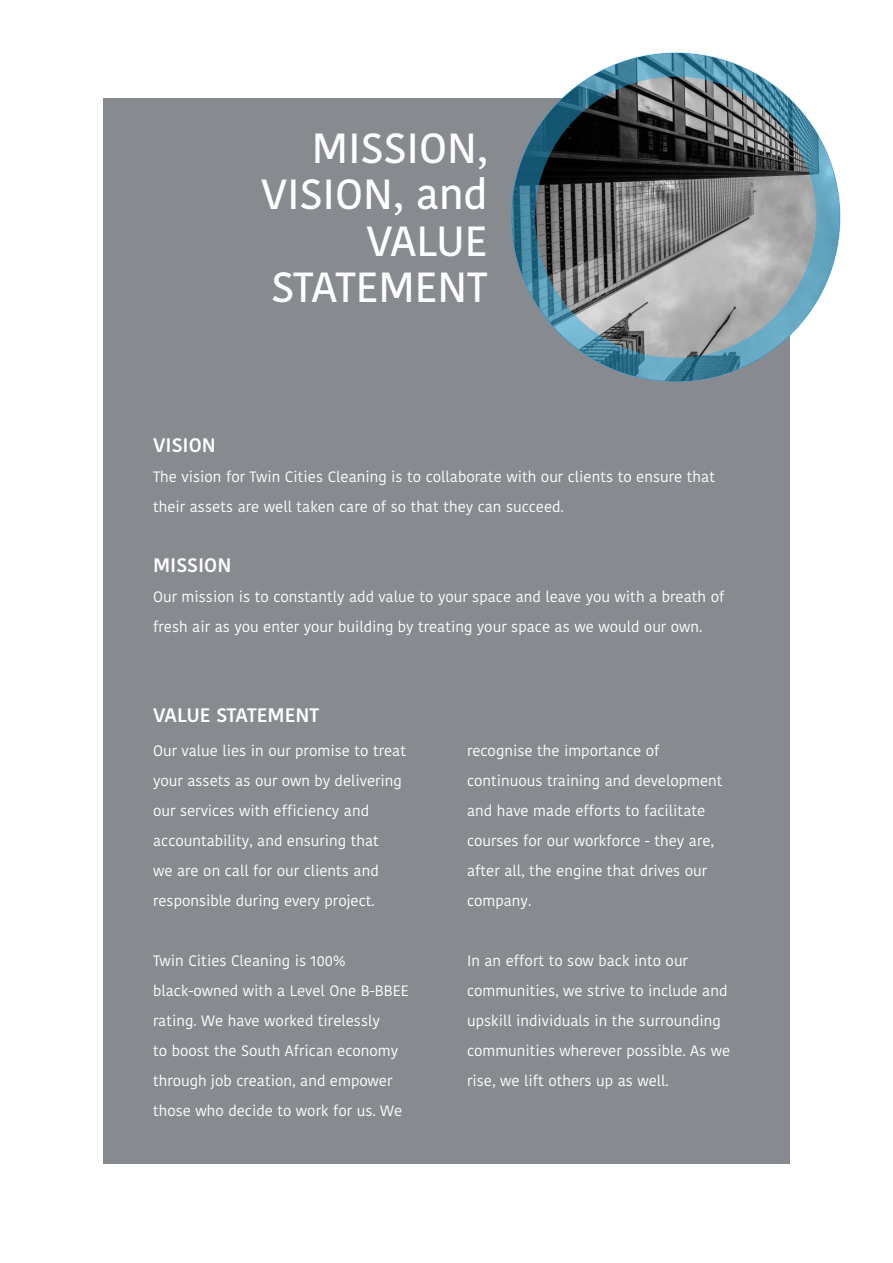
<style>
.page{position:relative;width:893px;height:1263px;background:#fff}
.page>*{position:absolute;margin:0;border:0;box-sizing:border-box;transform-origin:0 0}
.t1{font:500 42px/46.5px "Kohinoor Telugu";color:#fff;text-align:right}
.t2{font:600 19.5px "Kohinoor Telugu";color:#fff}
.t3{font:15px/30px "Kohinoor Telugu";color:#fff}
</style>
<div class="page">
<div style="left:103px;top:99px;width:687px;height:1065px;background:#878a8f"></div>
<svg style="left:509px;top:52px;width:332px;height:330px"></svg>
<h1 class="t1" style="left:261px;top:125px;width:228px">MISSION,<br>VISION, and<br>VALUE<br>STATEMENT</h1>
<h2 class="t2" style="left:153px;top:433px;width:64px">VISION</h2>
<p class="t3" style="left:153px;top:461px;width:563px">The vision for Twin Cities Cleaning is to collaborate with our clients to ensure that their assets are well taken care of so that they can succeed.</p>
<h2 class="t2" style="left:153px;top:553px;width:80px">MISSION</h2>
<p class="t3" style="left:153px;top:581px;width:573px">Our mission is to constantly add value to your space and leave you with a breath of fresh air as you enter your building by treating your space as we would our own.</p>
<h2 class="t2" style="left:153px;top:704px;width:168px">VALUE STATEMENT</h2>
<p class="t3" style="left:153px;top:736px;width:255px">Our value lies in our promise to treat your assets as our own by delivering our services with efficiency and accountability, and ensuring that<br>we are on call for our clients and responsible during every project.</p>
<p class="t3" style="left:153px;top:946px;width:257px">Twin Cities Cleaning is 100% black-owned with a Level One B-BBEE rating. We have worked tirelessly<br>to boost the South African economy through job creation, and empower those who decide to work for us. We</p>
<p class="t3" style="left:467px;top:736px;width:257px">recognise the importance of continuous training and development and have made efforts to facilitate courses for our workforce - they are, after all, the engine that drives our company.</p>
<p class="t3" style="left:467px;top:946px;width:265px">In an effort to sow back into our communities, we strive to include and upskill individuals in the surrounding communities wherever possible. As we rise, we lift others up as well.</p>
</div>
